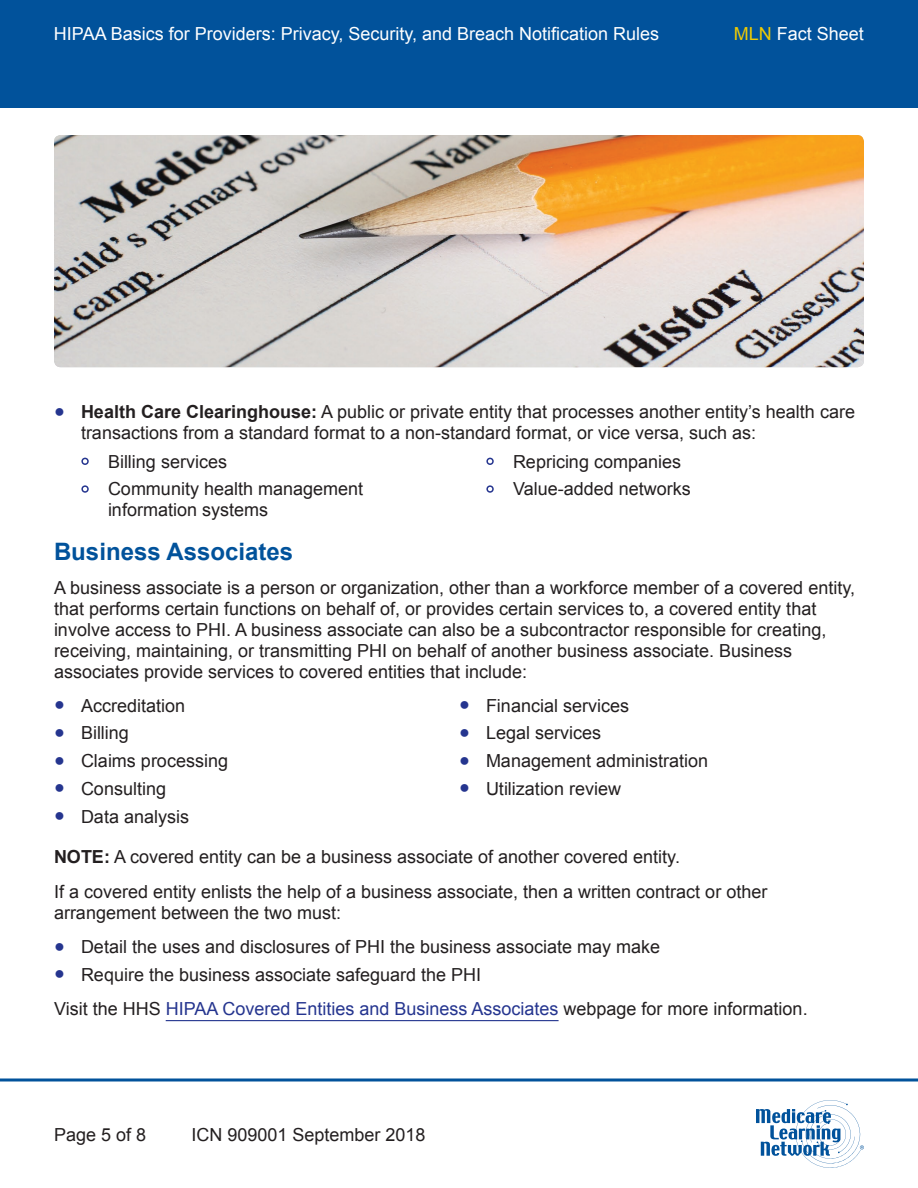
<style>
.page{position:relative;width:918px;height:1188px;background:#fff}
.page>*{position:absolute;margin:0;border:0;box-sizing:border-box;transform-origin:0 0}
.t1{font:700 24px "Arial";color:#01529b}
.t2{font:18px/21px "Arial";color:#231f20}
.t3{font:18px "Arial";color:#fff}
.t4{font:18px "Arial";color:#25358f}
.s1{color:#f0cb02}
.s2{color:#25358f}
.s3{font-weight:700}
.s4{color:#231f20}
</style>
<div class="page">
<div style="left:0;top:0;width:918px;height:108px;background:#01529b"></div>
<svg style="left:0;top:1078px;width:918px;height:4px;background:#407db3"></svg>
<svg style="left:756px;top:1100px;width:108px;height:68px"></svg>
<svg style="left:81px;top:457px;width:8px;height:8px"></svg>
<svg style="left:81px;top:485px;width:8px;height:8px"></svg>
<svg style="left:486px;top:457px;width:8px;height:8px"></svg>
<svg style="left:486px;top:485px;width:8px;height:8px"></svg>
<hr style="left:166px;top:1020px;width:393px;height:1px;background:#25358f">
<img style="left:54px;top:135px;width:810px;height:232px">
<p class="t3" style="left:54px;top:22px;width:607px">HIPAA Basics for Providers: Privacy, Security, and Breach Notification Rules</p>
<p class="t3" style="left:734px;top:22px;width:132px"><span class="s1">MLN</span> Fact Sheet</p>
<p class="t2" style="left:81px;top:402px;width:776px;text-indent:-27px"><span class="s2">●</span> <span class="s3">Health Care Clearinghouse:</span> A public or private entity that processes another entity’s health care transactions from a standard format to a non-standard format, or vice versa, such as:</p>
<p class="t2" style="left:108px;top:451px;width:121px">Billing services</p>
<p class="t2" style="left:108px;top:479px;width:257px">Community health management information systems</p>
<p class="t2" style="left:513px;top:451px;width:170px">Repricing companies</p>
<p class="t2" style="left:513px;top:479px;width:179px">Value-added networks</p>
<h3 class="t1" style="left:54px;top:535px;width:241px">Business Associates</h3>
<p class="t2" style="left:54px;top:578px;width:803px">A business associate is a person or organization, other than a workforce member of a covered entity, that performs certain functions on behalf of, or provides certain services to, a covered entity that involve access to PHI. A business associate can also be a subcontractor responsible for creating, receiving, maintaining, or transmitting PHI on behalf of another business associate. Business associates provide services to covered entities that include:</p>
<p class="t2" style="left:54px;top:695px;width:133px"><span class="s2">●</span> Accreditation</p>
<p class="t2" style="left:54px;top:723px;width:77px"><span class="s2">●</span> Billing</p>
<p class="t2" style="left:54px;top:751px;width:176px"><span class="s2">●</span> Claims processing</p>
<p class="t2" style="left:54px;top:778px;width:114px"><span class="s2">●</span> Consulting</p>
<p class="t2" style="left:54px;top:806px;width:137px"><span class="s2">●</span> Data analysis</p>
<p class="t2" style="left:459px;top:695px;width:172px"><span class="s2">●</span> Financial services</p>
<p class="t2" style="left:459px;top:723px;width:144px"><span class="s2">●</span> Legal services</p>
<p class="t2" style="left:459px;top:751px;width:251px"><span class="s2">●</span> Management administration</p>
<p class="t2" style="left:459px;top:778px;width:164px"><span class="s2">●</span> Utilization review</p>
<p class="t2" style="left:54px;top:846px;width:628px"><span class="s3">NOTE:</span> A covered entity can be a business associate of another covered entity.</p>
<p class="t2" style="left:54px;top:881px;width:715px">If a covered entity enlists the help of a business associate, then a written contract or other arrangement between the two must:</p>
<p class="t2" style="left:54px;top:936px;width:608px"><span class="s2">●</span> Detail the uses and disclosures of PHI the business associate may make</p>
<p class="t2" style="left:54px;top:964px;width:429px"><span class="s2">●</span> Require the business associate safeguard the PHI</p>
<p class="t4" style="left:54px;top:997px;width:755px"><span class="s4">Visit the HHS</span> HIPAA Covered Entities and Business Associates <span class="s4">webpage for more information.</span></p>
<p class="t2" style="left:54px;top:1124px;width:94px">Page 5 of 8</p>
<p class="t2" style="left:192px;top:1124px;width:236px">ICN 909001 September 2018</p>
</div>
